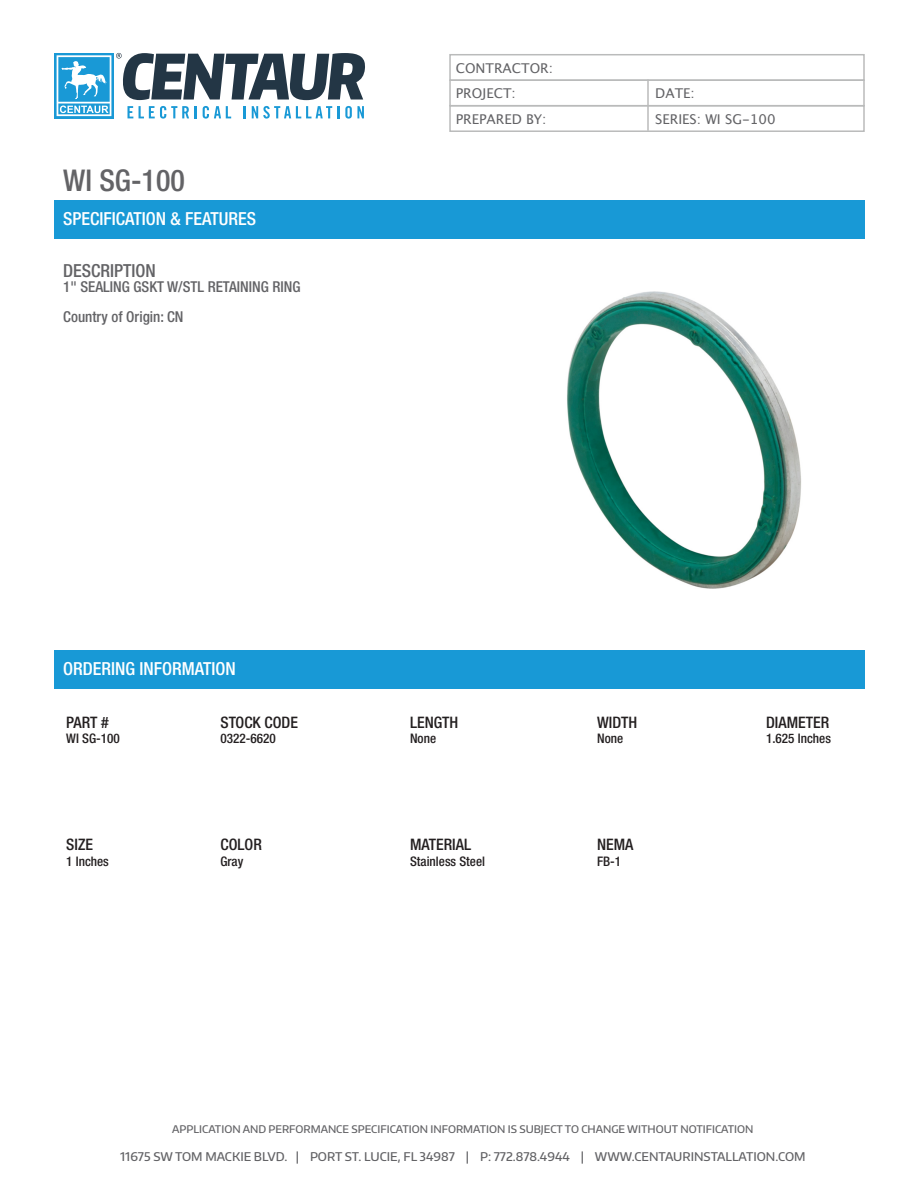
<style>
.page{position:relative;width:918px;height:1188px;background:#fff}
.page>*{position:absolute;margin:0;border:0;box-sizing:border-box;transform-origin:0 0}
.t1{font:500 condensed 30px "Helvetica Neue";color:#636366}
.t2{font:500 condensed 18px "Helvetica Neue";color:#fff}
.t3{font:500 condensed 18px "Helvetica Neue";color:#636366}
.t4{font:500 condensed 15.9px "Helvetica Neue";color:#231f20}
.t5{font:500 condensed 15px "Helvetica Neue";color:#636366}
.t6{font:13.5px "Lucida Grande";color:#636366}
.t7{font:500 condensed 13.2px "Helvetica Neue";color:#231f20}
.t8{font:500 12px "Encode Sans Normal";color:#636366}
.t9{font:500 10.5px "Encode Sans Normal";color:#636366}
</style>
<div class="page">
<svg style="left:54px;top:53px;width:3px;height:65px"></svg>
<svg style="left:57px;top:53px;width:308px;height:65px"></svg>
<div style="left:449px;top:54px;width:416px;height:27px;border:2px solid #babbbb"></div>
<div style="left:449px;top:79px;width:416px;height:27px;border:2px solid #babbbb"></div>
<hr style="left:647px;top:80px;width:2px;height:25px;background:#babbbb">
<div style="left:449px;top:105px;width:416px;height:27px;border:2px solid #babbbb"></div>
<hr style="left:647px;top:106px;width:2px;height:24px;background:#babbbb">
<div style="left:54px;top:200px;width:811px;height:39px;background:#1899d6"></div>
<div style="left:54px;top:650px;width:811px;height:39px;background:#1899d6"></div>
<img style="left:567px;top:292px;width:234px;height:297px">
<p class="t1" style="left:63px;top:163px;width:123px">WI SG-100</p>
<p class="t2" style="left:63px;top:208px;width:195px">SPECIFICATION &amp; FEATURES</p>
<p class="t3" style="left:63px;top:260px;width:94px">DESCRIPTION</p>
<p class="t5" style="left:63px;top:277px;width:239px">1" SEALING GSKT W/STL RETAINING RING</p>
<p class="t5" style="left:63px;top:307px;width:122px">Country of Origin: CN</p>
<p class="t6" style="left:456px;top:60px;width:99px">CONTRACTOR:</p>
<p class="t6" style="left:456px;top:86px;width:62px">PROJECT:</p>
<p class="t6" style="left:655px;top:86px;width:41px">DATE:</p>
<p class="t6" style="left:456px;top:111px;width:92px">PREPARED BY:</p>
<p class="t6" style="left:655px;top:111px;width:122px">SERIES: WI SG-100</p>
<p class="t2" style="left:63px;top:658px;width:174px">ORDERING INFORMATION</p>
<p class="t4" style="left:66px;top:712px;width:44px">PART #</p>
<p class="t7" style="left:66px;top:731px;width:55px">WI SG-100</p>
<p class="t4" style="left:220px;top:712px;width:79px">STOCK CODE</p>
<p class="t7" style="left:220px;top:731px;width:57px">0322-6620</p>
<p class="t4" style="left:410px;top:712px;width:50px">LENGTH</p>
<p class="t7" style="left:410px;top:731px;width:28px">None</p>
<p class="t4" style="left:597px;top:712px;width:42px">WIDTH</p>
<p class="t7" style="left:597px;top:731px;width:28px">None</p>
<p class="t4" style="left:766px;top:712px;width:65px">DIAMETER</p>
<p class="t7" style="left:766px;top:731px;width:66px">1.625 Inches</p>
<p class="t4" style="left:66px;top:835px;width:28px">SIZE</p>
<p class="t7" style="left:66px;top:854px;width:44px">1 Inches</p>
<p class="t4" style="left:220px;top:835px;width:43px">COLOR</p>
<p class="t7" style="left:220px;top:854px;width:24px">Gray</p>
<p class="t4" style="left:410px;top:835px;width:63px">MATERIAL</p>
<p class="t7" style="left:410px;top:854px;width:77px">Stainless Steel</p>
<p class="t4" style="left:597px;top:835px;width:38px">NEMA</p>
<p class="t7" style="left:597px;top:854px;width:26px">FB-1</p>
<p class="t9" style="left:172px;top:1122px;width:583px">APPLICATION AND PERFORMANCE SPECIFICATION INFORMATION IS SUBJECT TO CHANGE WITHOUT NOTIFICATION</p>
<p class="t8" style="left:120px;top:1149px;width:687px">11675 SW TOM MACKIE BLVD. | PORT ST. LUCIE, FL 34987 | P: 772.878.4944 | WWW.CENTAURINSTALLATION.COM</p>
</div>
